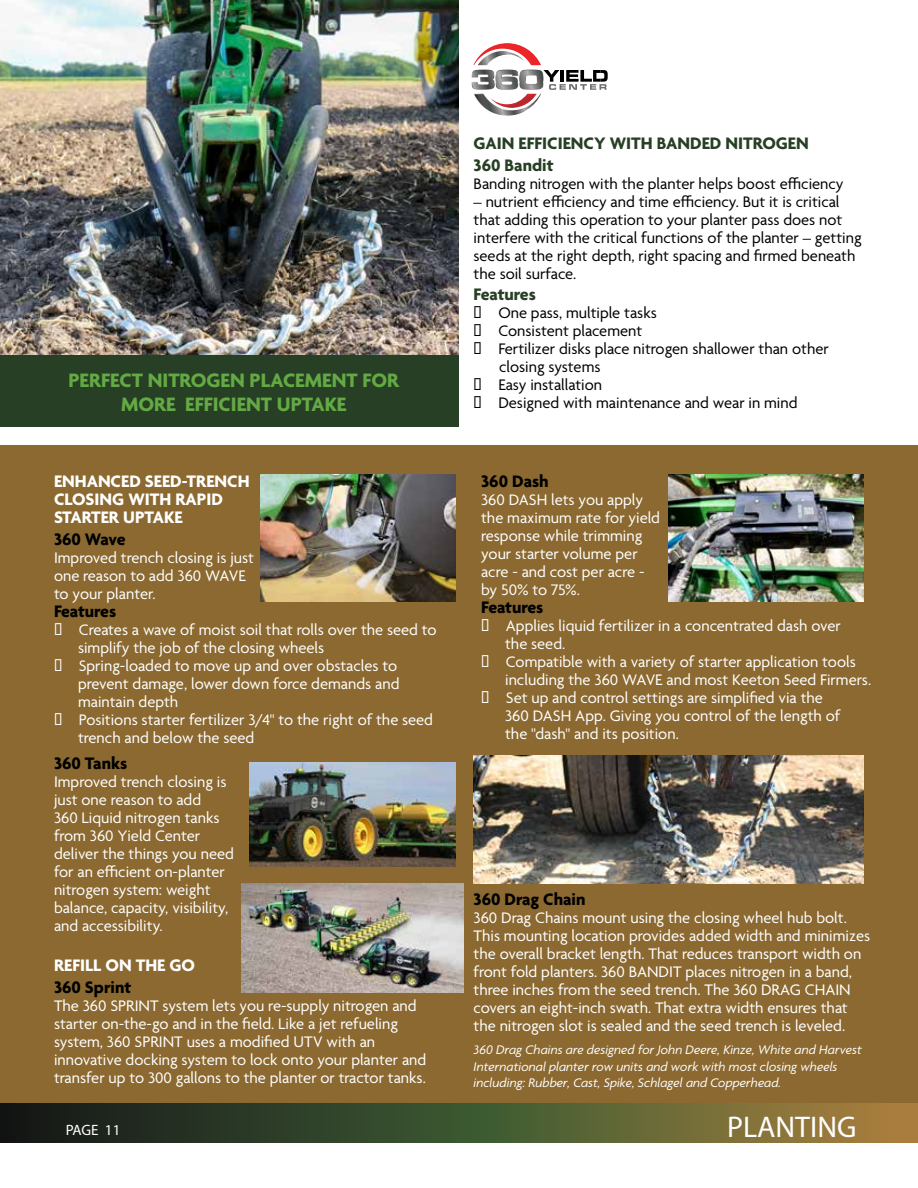
<style>
.page{position:relative;width:918px;height:1188px;background:#fff}
.page>*{position:absolute;margin:0;border:0;box-sizing:border-box;transform-origin:0 0}
.t1{font:30px "Myriad Pro";color:#fff}
.t2{font:700 21px/24px "Agenda";color:#64aa44;text-align:center}
.t3{font:700 18px/18px "Agenda";color:#fff}
.t4{font:700 18px "Agenda";color:#000}
.t5{font:700 18px/21.6px "Agenda";color:#273f24}
.t6{font:16.5px/18px "Agenda";color:#fff}
.t7{font:16.5px/18px "Agenda";color:#000}
.t8{font:15px "Myriad Pro";letter-spacing:-.01em;color:#fff}
.t9{font:italic 13.5px/16.5px "Agenda";color:#fff}
</style>
<div class="page">
<div style="left:0;top:445px;width:918px;height:659px;background:#8b6930"></div>
<div style="left:0;top:355px;width:459px;height:72px;background:#273f24"></div>
<svg style="left:0;top:1104px;width:918px;height:39px;background:#4d512d"></svg>
<img style="left:0;top:0;width:459px;height:355px">
<svg style="left:472px;top:43px;width:136px;height:73px"></svg>
<img style="left:249px;top:763px;width:207px;height:103px">
<img style="left:474px;top:756px;width:390px;height:128px">
<img style="left:242px;top:883px;width:221px;height:110px">
<img style="left:260px;top:474px;width:196px;height:127px">
<img style="left:669px;top:474px;width:195px;height:127px">
<p class="t2" style="left:68px;top:370px;width:332px">PERFECT NITROGEN PLACEMENT FOR<br>MORE EFFICIENT UPTAKE</p>
<p class="t3" style="left:54px;top:473px;width:197px">ENHANCED SEED-TRENCH<br>CLOSING WITH RAPID<br>STARTER UPTAKE</p>
<p class="t4" style="left:54px;top:529px;width:73px">360 Wave</p>
<p class="t6" style="left:54px;top:549px;width:202px">Improved trench closing is just one reason to add 360 WAVE to your planter.</p>
<p class="t4" style="left:54px;top:601px;width:64px">Features</p>
<p class="t6" style="left:78px;top:621px;width:360px;text-indent:-24px">• Creates a wave of moist soil that rolls over the seed to simplify the job of the closing wheels</p>
<p class="t6" style="left:78px;top:657px;width:323px;text-indent:-24px">• Spring-loaded to move up and over obstacles to prevent damage, lower down force demands and maintain depth</p>
<p class="t6" style="left:78px;top:711px;width:357px;text-indent:-24px">• Positions starter fertilizer 3/4" to the right of the seed trench and below the seed</p>
<p class="t4" style="left:54px;top:753px;width:75px">360 Tanks</p>
<p class="t6" style="left:54px;top:774px;width:181px">Improved trench closing is just one reason to add<br>360 Liquid nitrogen tanks from 360 Yield Center deliver the things you need for an efficient on-planter nitrogen system: weight balance, capacity, visibility, and accessibility.</p>
<p class="t3" style="left:54px;top:958px;width:142px">REFILL ON THE GO</p>
<p class="t4" style="left:54px;top:978px;width:79px">360 Sprint</p>
<p class="t6" style="left:54px;top:998px;width:374px">The 360 SPRINT system lets you re-supply nitrogen and starter on-the-go and in the field. Like a jet refueling system, 360 SPRINT uses a modified UTV with an innovative docking system to lock onto your planter and transfer up to 300 gallons to the planter or tractor tanks.</p>
<p class="t8" style="left:66px;top:1121px;width:56px">PAGE 11</p>
<p class="t5" style="left:474px;top:134px;width:337px">GAIN EFFICIENCY WITH BANDED NITROGEN<br>360 Bandit</p>
<p class="t7" style="left:474px;top:175px;width:372px">Banding nitrogen with the planter helps boost efficiency</p>
<p class="t7" style="left:474px;top:193px;width:390px">– nutrient efficiency and time efficiency. But it is critical that adding this operation to your planter pass does not interfere with the critical functions of the planter – getting seeds at the right depth, right spacing and firmed beneath the soil surface.</p>
<p class="t5" style="left:474px;top:285px;width:64px">Features</p>
<p class="t7" style="left:474px;top:305px;width:185px">• One pass, multiple tasks</p>
<p class="t7" style="left:474px;top:323px;width:170px">• Consistent placement</p>
<p class="t7" style="left:499px;top:341px;width:331px;text-indent:-25px">• Fertilizer disks place nitrogen shallower than other closing systems</p>
<p class="t7" style="left:474px;top:377px;width:130px">• Easy installation</p>
<p class="t7" style="left:474px;top:395px;width:325px">• Designed with maintenance and wear in mind</p>
<p class="t4" style="left:481px;top:472px;width:69px">360 Dash</p>
<p class="t6" style="left:481px;top:492px;width:180px">360 DASH lets you apply the maximum rate for yield response while trimming your starter volume per acre - and cost per acre - by 50% to 75%.</p>
<p class="t4" style="left:481px;top:598px;width:64px">Features</p>
<p class="t6" style="left:505px;top:618px;width:337px;text-indent:-24px">• Applies liquid fertilizer in a concentrated dash over the seed.</p>
<p class="t6" style="left:505px;top:654px;width:368px;text-indent:-24px">• Compatible with a variety of starter application tools including the 360 WAVE and most Keeton Seed Firmers.</p>
<p class="t6" style="left:505px;top:690px;width:337px;text-indent:-24px">• Set up and control settings are simplified via the<br>360 DASH App. Giving you control of the length of the "dash" and its position.</p>
<p class="t4" style="left:474px;top:890px;width:113px">360 Drag Chain</p>
<p class="t6" style="left:474px;top:910px;width:398px">360 Drag Chains mount using the closing wheel hub bolt.<br>This mounting location provides added width and minimizes the overall bracket length. That reduces transport width on front fold planters. 360 BANDIT places nitrogen in a band, three inches from the seed trench. The 360 DRAG CHAIN covers an eight-inch swath. That extra width ensures that the nitrogen slot is sealed and the seed trench is leveled.</p>
<p class="t9" style="left:474px;top:1042px;width:390px">360 Drag Chains are designed for John Deere, Kinze, White and Harvest<br>International planter row units and work with most closing wheels including: Rubber, Cast, Spike, Schlagel and Copperhead.</p>
<h1 class="t1" style="left:727px;top:1108px;width:131px">PLANTING</h1>
</div>
